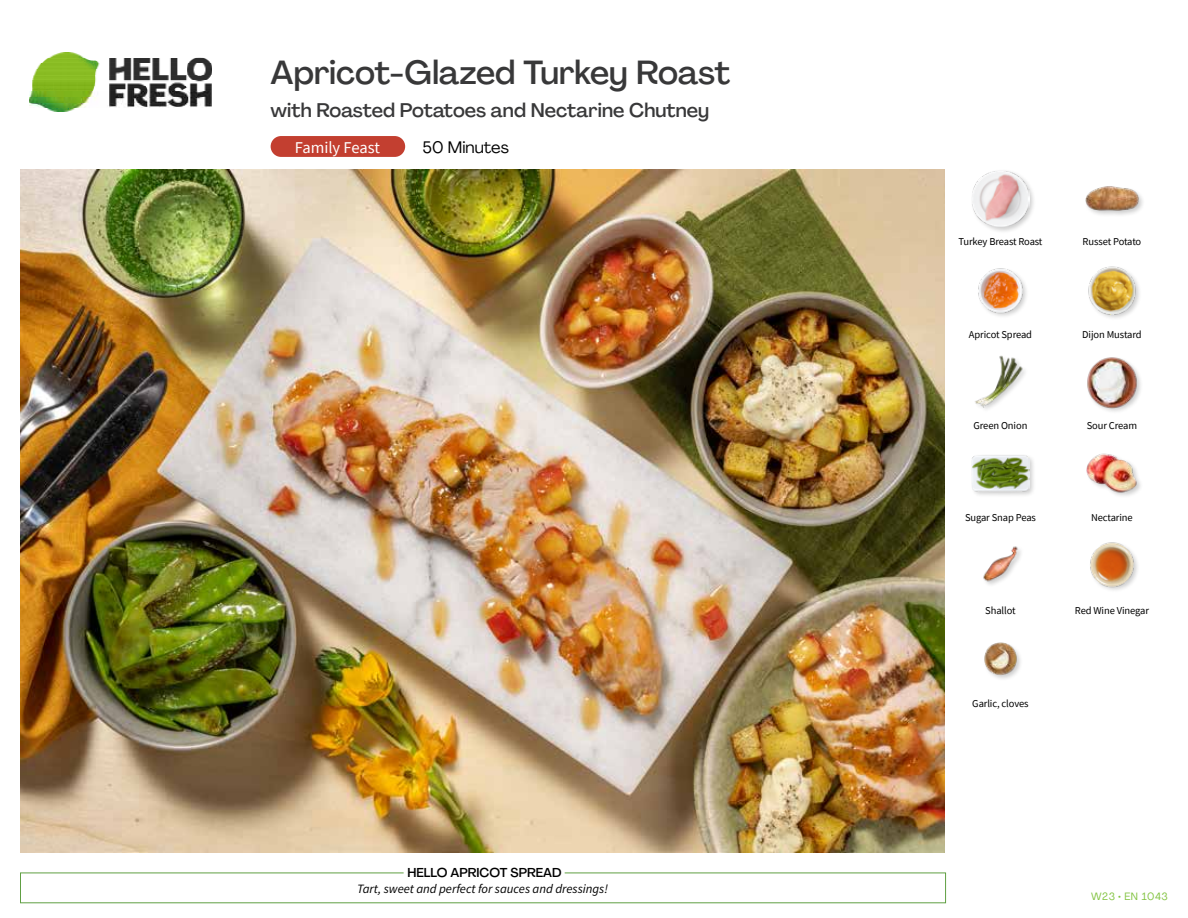
<style>
.page{position:relative;width:1188px;height:918px;background:#fff}
.page>*{position:absolute;margin:0;border:0;box-sizing:border-box;transform-origin:0 0}
.t1{font:500 33px "Agrandir";letter-spacing:-.005em;color:#383839}
.t2{font:500 19.5px "Agrandir";color:#383839}
.t3{font:16.5px "Source Sans Pro";color:#fff}
.t4{font:16.5px "Agrandir";color:#000}
.t5{font:italic 12.75px "Source Sans Pro";color:#000}
.t6{font:500 12.75px "Agrandir";color:#000}
.t7{font:10.5px "Source Sans Pro";letter-spacing:-.01em;color:#000}
.t8{font:10.5px "Agrandir";letter-spacing:.05em;color:#82c341}
</style>
<div class="page">
<img style="left:30px;top:53px;width:181px;height:59px">
<div style="left:20px;top:873px;width:926px;height:30px;border:1px solid #609f43"></div>
<div style="left:404px;top:865px;width:161px;height:15px;background:#fff"></div>
<img style="left:21px;top:170px;width:924px;height:682px">
<img style="left:984px;top:642px;width:37px;height:37px">
<img style="left:1090px;top:542px;width:48px;height:48px">
<img style="left:983px;top:546px;width:38px;height:39px">
<img style="left:1086px;top:453px;width:53px;height:43px">
<div style="left:971px;top:454px;width:65px;height:44px;background:#000;opacity:.2"></div>
<img style="left:972px;top:454px;width:57px;height:44px">
<img style="left:1087px;top:357px;width:54px;height:54px">
<img style="left:975px;top:355px;width:50px;height:54px">
<img style="left:1088px;top:266px;width:52px;height:52px">
<img style="left:978px;top:268px;width:49px;height:48px">
<div style="left:1084px;top:185px;width:61px;height:33px;background:#000;opacity:.2"></div>
<img style="left:1084px;top:185px;width:57px;height:28px">
<div style="left:971px;top:169px;width:65px;height:65px;background:#000;opacity:.2"></div>
<img style="left:972px;top:170px;width:57px;height:57px">
<div style="left:271px;top:136px;width:134px;height:21px;background:#c33f30;border-radius:10px"></div>
<h1 class="t1" style="left:271px;top:52px;width:461px">Apricot-Glazed Turkey Roast</h1>
<h2 class="t2" style="left:271px;top:98px;width:440px">with Roasted Potatoes and Nectarine Chutney</h2>
<h3 class="t4" style="left:423px;top:137px;width:88px">50 Minutes</h3>
<h3 class="t3" style="left:295px;top:137px;width:87px">Family Feast</h3>
<p class="t6" style="left:407px;top:864px;width:156px">HELLO APRICOT SPREAD</p>
<p class="t5" style="left:357px;top:881px;width:252px">Tart, sweet and perfect for sauces and dressings!</p>
<p class="t7" style="left:958px;top:235px;width:86px">Turkey Breast Roast</p>
<p class="t7" style="left:1083px;top:235px;width:60px">Russet Potato</p>
<p class="t7" style="left:969px;top:328px;width:65px">Apricot Spread</p>
<p class="t7" style="left:1082px;top:328px;width:61px">Dijon Mustard</p>
<p class="t7" style="left:974px;top:419px;width:55px">Green Onion</p>
<p class="t7" style="left:1087px;top:419px;width:52px">Sour Cream</p>
<p class="t7" style="left:965px;top:511px;width:72px">Sugar Snap Peas</p>
<p class="t7" style="left:985px;top:604px;width:32px">Shallot</p>
<p class="t7" style="left:972px;top:697px;width:58px">Garlic, cloves</p>
<p class="t7" style="left:1091px;top:511px;width:43px">Nectarine</p>
<p class="t7" style="left:1075px;top:604px;width:76px">Red Wine Vinegar</p>
<p class="t8" style="left:1091px;top:890px;width:78px">W23 • EN 1043</p>
</div>
